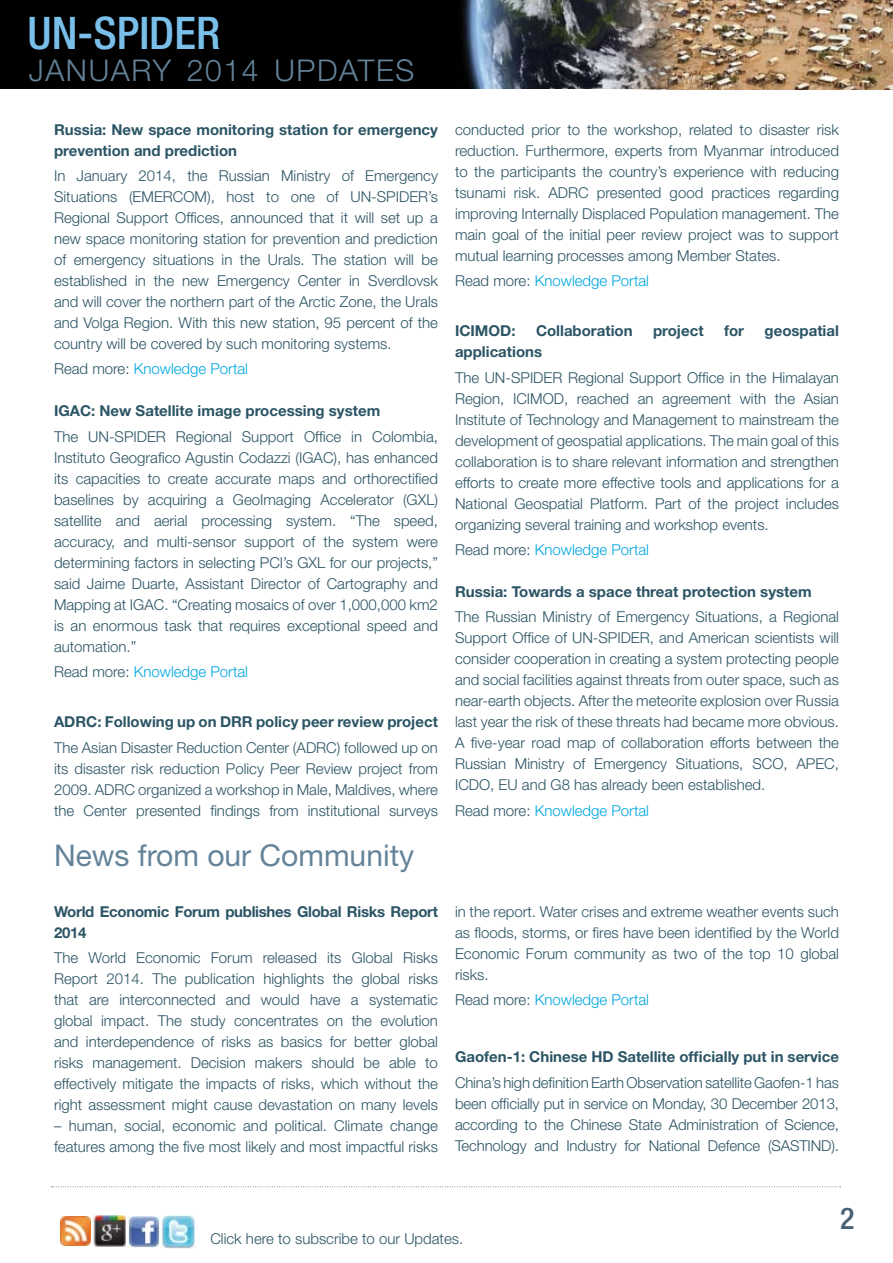
<style>
.page{position:relative;width:893px;height:1263px;background:#fff}
.page>*{position:absolute;margin:0;border:0;box-sizing:border-box;transform-origin:0 0}
.t1{font:500 condensed 45px "Helvetica Neue";color:#79bfea}
.t2{font:30px "Helvetica Neue";color:#648399}
.t3{font:300 30px "Helvetica Neue";letter-spacing:.055em;color:#648399}
.t4{font:500 condensed 30px "Helvetica Neue";color:#496274}
.t5{font:300 15px/21px "Helvetica Neue";color:#2b5464;text-align:justify}
.t6{font:700 15px/21px "Helvetica Neue";color:#2b5464}
.t7{font:300 15px "Helvetica Neue";color:#00a7e1}
.t8{font:700 15px/21px "Helvetica Neue";letter-spacing:-.02em;color:#2b5464}
.s1{color:#2b5464}
</style>
<div class="page">
<img style="left:435px;top:0;width:160px;height:89px">
<div style="left:0;top:0;width:435px;height:89px;background:#000"></div>
<img style="left:595px;top:0;width:298px;height:90px">
<svg style="left:52px;top:1186px;width:788px;height:1px"></svg>
<img style="left:61px;top:1216px;width:29px;height:30px">
<img style="left:93px;top:1215px;width:33px;height:32px">
<img style="left:129px;top:1216px;width:31px;height:31px">
<img style="left:162px;top:1215px;width:34px;height:33px">
<h1 class="t1" style="left:28px;top:6px;width:194px">UN-SPIDER</h1>
<h2 class="t3" style="left:29px;top:52px;width:387px">January 2014 Updates</h2>
<p class="t6" style="left:54px;top:118px;width:385px">Russia: New space monitoring station for emergency prevention and prediction</p>
<p class="t5" style="left:54px;top:165px;width:385px">In January 2014, the Russian Ministry of Emergency<br>Situations (EMERCOM), host to one of UN-SPIDER</p>
<p class="t5" style="left:54px;top:186px;width:386px;text-indent:374px">’s Regional Support Offices, announced that it will set up a new space monitoring station for prevention and prediction of emergency situations in the Urals. The station will be established in the new Emergency Center in Sverdlovsk and will cover the northern part of the Arctic Zone, the Urals and Volga Region. With this new station, 95 percent of the country will be covered by such monitoring systems.</p>
<p class="t7" style="left:54px;top:359px;width:195px"><span class="s1">Read more:</span> Knowledge Portal</p>
<p class="t6" style="left:54px;top:400px;width:328px">IGAC: New Satellite image processing system</p>
<p class="t5" style="left:54px;top:425px;width:93px">The UN-SPIDER</p>
<p class="t5" style="left:54px;top:425px;width:385px;text-indent:122px">Regional Support Office in Colombia, Instituto Geografico Agustin Codazzi (IGAC), has enhanced its capacities to create accurate maps and orthorectified baselines by acquiring a GeoImaging Accelerator (GXL) satellite and aerial processing system. “The speed, accuracy, and multi-sensor support of the system were determining factors in selecting PCI’s GXL for our projects,” said Jaime Duarte, Assistant Director of Cartography and Mapping at IGAC. “Creating mosaics of over 1,000,000 km2 is an enormous task that requires exceptional speed and automation.”</p>
<p class="t7" style="left:54px;top:662px;width:195px"><span class="s1">Read more:</span> Knowledge Portal</p>
<p class="t6" style="left:54px;top:711px;width:385px">ADRC: Following up on DRR policy peer review project</p>
<p class="t5" style="left:54px;top:736px;width:254px">The Asian Disaster Reduction Center (ADR</p>
<p class="t5" style="left:54px;top:736px;width:385px;text-indent:272px">C) followed up on its disaster risk reduction Policy Peer Review project from 2009. ADR</p>
<p class="t5" style="left:54px;top:778px;width:385px;text-align:right">C organized a workshop in Male, Maldives, where<br>the Center presented findings from institutional surveys</p>
<h2 class="t2" style="left:54px;top:838px;width:362px">News from our Community</h2>
<p class="t8" style="left:54px;top:901px;width:385px">World Economic Forum publishes Global Risks Report<br>2014</p>
<p class="t5" style="left:54px;top:947px;width:385px">The World Economic Forum released its Global Risks Report 2014. The publication highlights the global risks that are interconnected and would have a systematic global impact. The study concentrates on the evolution and interdependence of risks as basics for better global risks management. Decision makers should be able to effectively mitigate the impacts of risks, which without the right assessment might cause devastation on many levels</p>
<p class="t5" style="left:54px;top:1115px;width:385px">– human, social, economic and political. Climate change features among the five most likely and most impactful risks</p>
<p class="t5" style="left:455px;top:118px;width:385px">conducted prior to the workshop, related to disaster risk reduction. Furthermore, experts from Myanmar introduced to the participants the country’s experience with reducing tsunami risk. ADR</p>
<p class="t5" style="left:455px;top:181px;width:385px;text-indent:123px">C presented good practices regarding improving Internally Displaced Population management. The main goal of the initial peer review project was to support mutual learning processes among Member States.</p>
<p class="t7" style="left:455px;top:271px;width:195px"><span class="s1">Read more:</span> Knowledge Portal</p>
<p class="t6" style="left:455px;top:320px;width:62px">ICIMOD:</p>
<p class="t6" style="left:536px;top:320px;width:98px">Collaboration</p>
<p class="t6" style="left:653px;top:320px;width:52px">project</p>
<p class="t6" style="left:724px;top:320px;width:21px">for</p>
<p class="t6" style="left:765px;top:320px;width:76px">geospatial</p>
<p class="t6" style="left:455px;top:341px;width:89px">applications</p>
<p class="t5" style="left:455px;top:366px;width:89px">The UN-SPIDER</p>
<p class="t5" style="left:455px;top:366px;width:385px;text-indent:113px">Regional Support Office in the Himalayan Region, ICIMOD, reached an agreement with the Asian Institute of Technology and Management to mainstream the development of geospatial applications. The main goal of this collaboration is to share relevant information and strengthen efforts to create more effective tools and applications for a National Geospatial Platform. Part of the project includes organizing several training and workshop events.</p>
<p class="t7" style="left:455px;top:540px;width:195px"><span class="s1">Read more:</span> Knowledge Portal</p>
<p class="t6" style="left:455px;top:581px;width:358px">Russia: Towards a space threat protection system</p>
<p class="t5" style="left:455px;top:606px;width:385px">The Russian Ministry of Emergency Situations, a Regional<br>Support Office of UN-SPIDER</p>
<p class="t5" style="left:455px;top:627px;width:385px;text-indent:195px">, and American scientists will consider cooperation in creating a system protecting people and social facilities against threats from outer space, such as near-earth objects. After the meteorite explosion over Russia last year the risk of these threats had became more obvious.<br>A five-year road map of collaboration efforts between the Russian Ministry of Emergency Situations, SCO, APEC, ICDO, EU and G8 has already been established.</p>
<p class="t7" style="left:455px;top:801px;width:195px"><span class="s1">Read more:</span> Knowledge Portal</p>
<p class="t5" style="left:455px;top:901px;width:385px">in the report. Water crises and extreme weather events such as floods, storms, or fires have been identified by the World Economic Forum community as two of the top 10 global risks.</p>
<p class="t7" style="left:455px;top:991px;width:195px"><span class="s1">Read more:</span> Knowledge Portal</p>
<p class="t6" style="left:455px;top:1046px;width:385px">Gaofen-1: Chinese HD Satellite officially put in service</p>
<p class="t5" style="left:455px;top:1071px;width:385px">China’s high definition Earth Observation satellite Gaofen-1 has been officially put in service on Monday, 30 December 2013, according to the Chinese State Administration of Science, Technology and Industry for National Defence (SAST</p>
<p class="t5" style="left:808px;top:1134px;width:33px">IND).</p>
<h2 class="t4" style="left:840px;top:1200px;width:16px">2</h2>
<p class="t5" style="left:210px;top:1227px;width:254px">Click here to subscribe to our Updates.</p>
</div>
